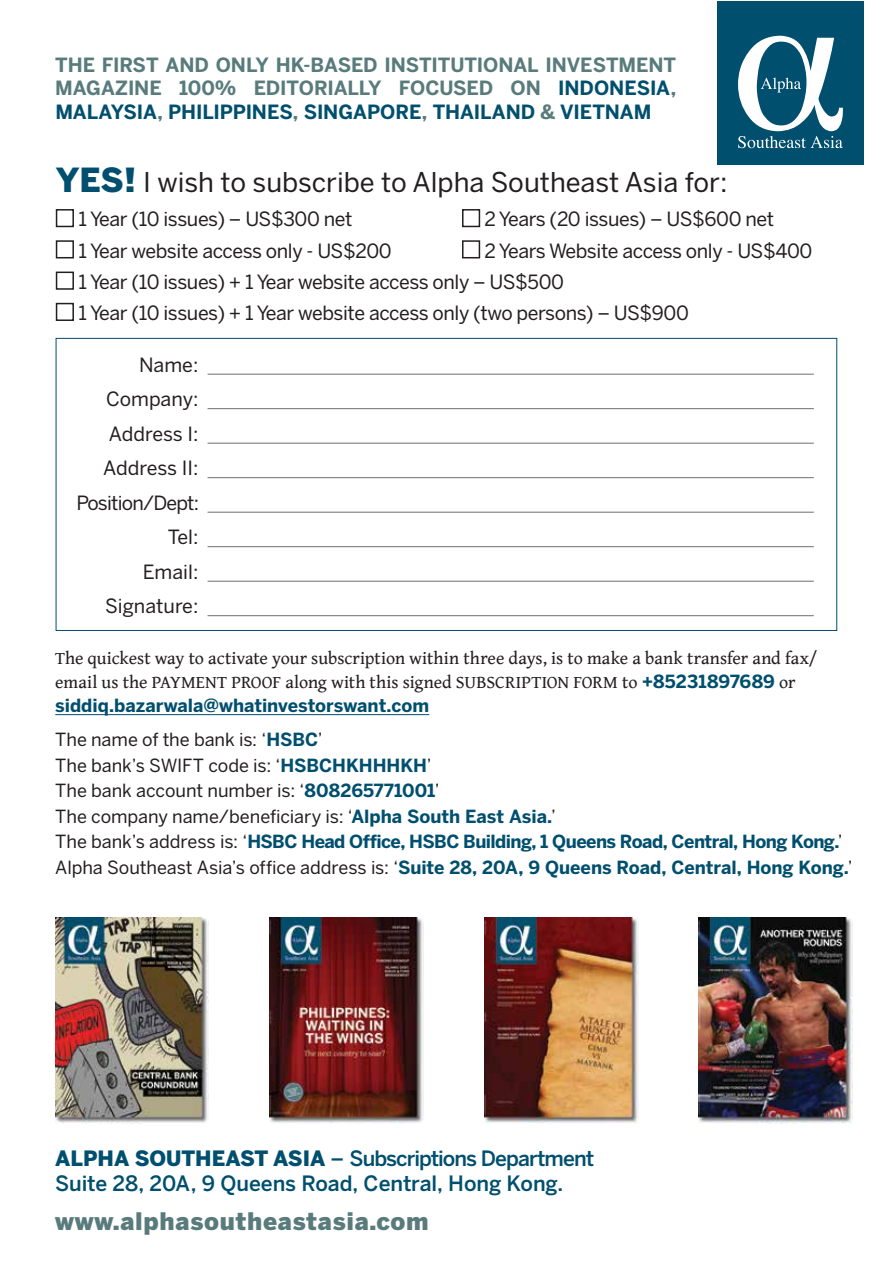
<style>
.page{position:relative;width:893px;height:1263px;background:#fff}
.page>*{position:absolute;margin:0;border:0;box-sizing:border-box;transform-origin:0 0}
.t1{font:27px "Benton Sans";color:#231f20}
.t2{font:900 24px "Benton Sans";letter-spacing:.03em;color:#597b7c}
.t3{font:500 21px/25.5px "Benton Sans";letter-spacing:-.02em;color:#004f6e}
.t4{font:19.5px/34.5px "Benton Sans";letter-spacing:-.02em;color:#231f20}
.t5{font:700 19.5px/23.4px "Benton Sans";letter-spacing:-.005em;color:#597b7c;text-align:justify}
.t6{font:700 18px/25.5px "Benton Sans";letter-spacing:-.03em;color:#004f6e}
.t7{font:18px/24px "Gentium Book Basic";letter-spacing:-.005em;color:#231f20}
.t8{font:700 18px/34px "Benton Sans";letter-spacing:-.005em;color:#004f6e}
.s1{color:#004f6e}
.s2{font-weight:900;font-size:33px;color:#004f6e}
.s3{font-family:"Benton Sans";font-weight:700;color:#004f6e}
.s4{font-weight:400;color:#231f20}
.s5{font-weight:900}
</style>
<div class="page">
<div style="left:56px;top:209px;width:18px;height:18px;border:2px solid #231f20"></div>
<div style="left:462px;top:209px;width:18px;height:18px;border:2px solid #231f20"></div>
<div style="left:56px;top:240px;width:18px;height:18px;border:2px solid #231f20"></div>
<div style="left:462px;top:240px;width:18px;height:18px;border:2px solid #231f20"></div>
<div style="left:56px;top:272px;width:18px;height:18px;border:2px solid #231f20"></div>
<div style="left:56px;top:303px;width:18px;height:18px;border:2px solid #231f20"></div>
<hr style="left:208px;top:374px;width:606px;height:1px;background:#6d6e71">
<hr style="left:208px;top:408px;width:606px;height:1px;background:#6d6e71">
<hr style="left:208px;top:443px;width:606px;height:1px;background:#6d6e71">
<hr style="left:208px;top:477px;width:606px;height:1px;background:#6d6e71">
<hr style="left:208px;top:512px;width:606px;height:1px;background:#6d6e71">
<hr style="left:208px;top:546px;width:606px;height:1px;background:#6d6e71">
<hr style="left:208px;top:581px;width:606px;height:1px;background:#6d6e71">
<hr style="left:208px;top:615px;width:606px;height:1px;background:#6d6e71">
<hr style="left:55px;top:714px;width:374px;height:1px;background:#004f6e">
<div style="left:717px;top:1px;width:146px;height:164px;background:#004f6e"></div>
<svg style="left:738px;top:36px;width:105px;height:112px"></svg>
<img style="left:55px;top:918px;width:154px;height:206px">
<img style="left:270px;top:918px;width:153px;height:206px">
<img style="left:484px;top:918px;width:154px;height:206px">
<img style="left:699px;top:918px;width:154px;height:206px">
<p class="t5" style="left:55px;top:53px;width:622px">THE FIRST AND ONLY HK-BASED INSTITUTIONAL INVESTMENT MAGAZINE 100% EDITORIALLY FOCUSED ON <span class="s1">INDONESIA</span>, <span class="s1">MALAYSIA</span>, <span class="s1">PHILIPPINES</span>, <span class="s1">SINGAPORE</span>, <span class="s1">THAILAND</span> &amp; <span class="s1">VIETNAM</span></p>
<h1 class="t1" style="left:56px;top:167px;width:673px"><span class="s2">YES!</span> I wish to subscribe to Alpha Southeast Asia for:</h1>
<p class="t4" style="left:79px;top:202px;width:276px">1 Year (10 issues) – US$300 net</p>
<p class="t4" style="left:484px;top:202px;width:291px">2 Years (20 issues) – US$600 net</p>
<p class="t4" style="left:79px;top:233px;width:315px">1 Year website access only - US$200</p>
<p class="t4" style="left:79px;top:235px;width:735px;line-height:31.2px;text-indent:406px">2 Years Website access only - US$400<br>1 Year (10 issues) + 1 Year website access only – US$500<br>1 Year (10 issues) + 1 Year website access only (two persons) – US$900</p>
<p class="t4" style="left:77px;top:347px;width:124px;text-align:right">Name:<br>Company:<br>Address I:<br>Address II:<br>Position/Dept:<br>Tel:<br>Email:<br>Signature:</p>
<p class="t7" style="left:55px;top:647px;width:763px">The quickest way to activate your subscription within three days, is to make a bank transfer and fax/ email us the PAYMENT PROOF along with this signed SUBSCRIPTION FORM to <span class="s3">+85231897689</span> or</p>
<p class="t8" style="left:55px;top:688px;width:375px">siddiq.bazarwala@whatinvestorswant.com<br><span class="s4">The name of the bank is: ‘</span>HSBC<span class="s4">’</span></p>
<p class="t6" style="left:55px;top:752px;width:799px"><span class="s4">The bank’s SWIFT code is: ‘</span>HSBCHKHHHKH<span class="s4">’<br>The bank account number is: ‘</span>808265771001<span class="s4">’<br>The company name/beneficiary is: ‘</span>Alpha South East Asia.<span class="s4">’<br>The bank’s address is: ‘</span>HSBC Head Office, HSBC Building, 1 Queens Road, Central, Hong Kong.<span class="s4">’ Alpha Southeast Asia’s office address is: ‘</span>Suite 28, 20A, 9 Queens Road, Central, Hong Kong.<span class="s4">’</span></p>
<p class="t3" style="left:55px;top:1145px;width:540px"><span class="s5">ALPHA SOUTHEAST ASIA</span> – Subscriptions Department<br>Suite 28, 20A, 9 Queens Road, Central, Hong Kong.</p>
<p class="t2" style="left:55px;top:1206px;width:375px">www.alphasoutheastasia.com</p>
</div>
